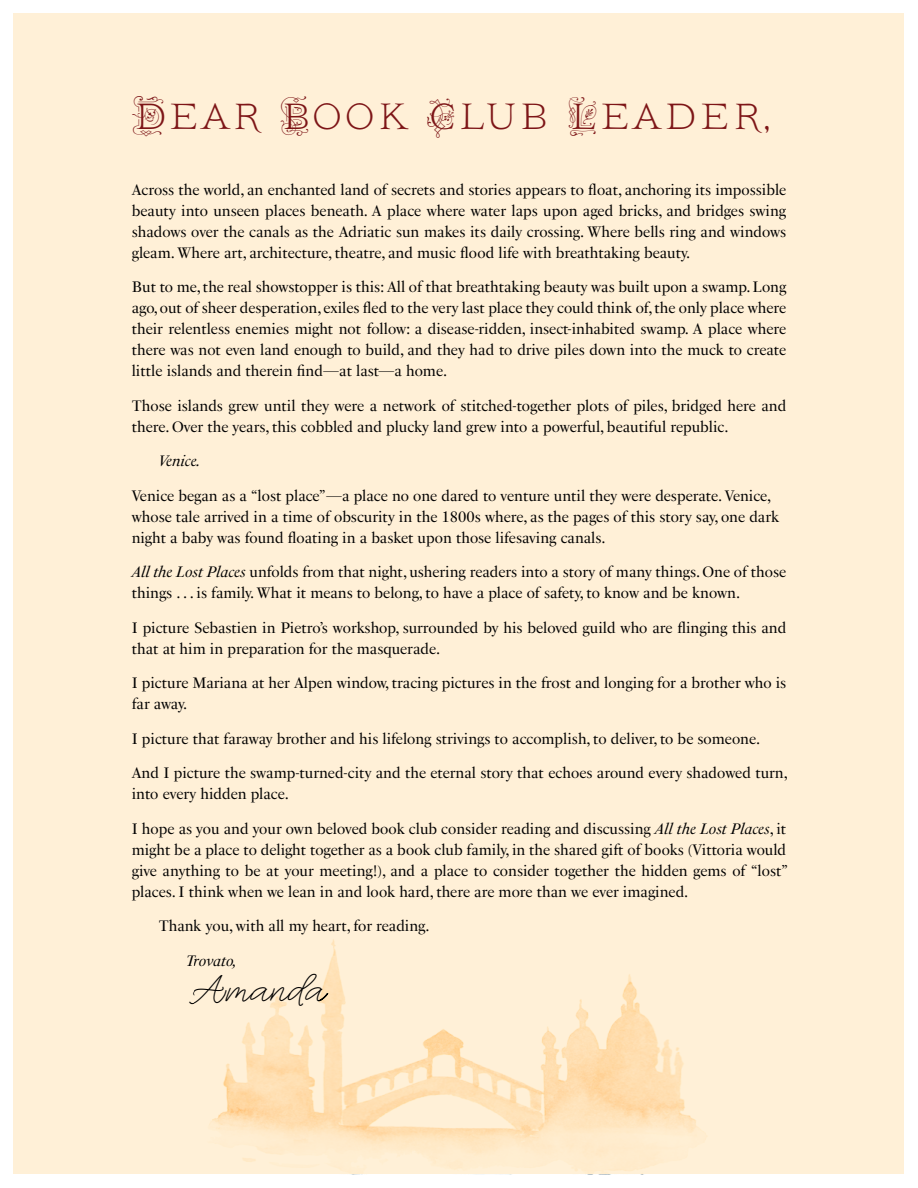
<style>
.page{position:relative;width:918px;height:1188px;background:#fff}
.page>*{position:absolute;margin:0;border:0;box-sizing:border-box;transform-origin:0 0}
.t1{font:45px "Ohwonder";color:#000}
.t2{font:39px "Ivory Headline";color:#7d1517}
.t3{font:15px/21px "PS Fournier Std";color:#000}
.t4{font:italic 15px "PS Fournier Std";color:#000}
.s1{font-style:italic}
</style>
<div class="page">
<div style="left:14px;top:14px;width:890px;height:1160px;background:#fff0d7"></div>
<img style="left:209px;top:939px;width:498px;height:235px">
<h2 class="t2" style="left:132px;top:95px;width:641px">Dear Book Club Leader,</h2>
<p class="t3" style="left:132px;top:179px;width:656px;text-align:justify">Across the world, an enchanted land of secrets and stories appears to float, anchoring its impossible beauty into unseen places beneath. A place where water laps upon aged bricks, and bridges swing shadows over the canals as the Adriatic sun makes its daily crossing. Where bells ring and windows gleam. Where art, architecture, theatre, and music flood life with breathtaking beauty.</p>
<p class="t3" style="left:132px;top:276px;width:656px;text-align:justify">But to me, the real showstopper is this: All of that breathtaking beauty was built upon a swamp. Long ago, out of sheer desperation, exiles fled to the very last place they could think of, the only place where their relentless enemies might not follow: a disease-ridden, insect-inhabited swamp. A place where there was not even land enough to build, and they had to drive piles down into the muck to create little islands and therein find—at last—a home.</p>
<p class="t3" style="left:132px;top:395px;width:656px">Those islands grew until they were a network of stitched-together plots of piles, bridged here and there. Over the years, this cobbled and plucky land grew into a powerful, beautiful republic.</p>
<p class="t4" style="left:159px;top:452px;width:44px">Venice.</p>
<p class="t3" style="left:132px;top:485px;width:649px">Venice began as a “lost place”—a place no one dared to venture until they were desperate. Venice, whose tale arrived in a time of obscurity in the 1800s where, as the pages of this story say, one dark night a baby was found floating in a basket upon those lifesaving canals.</p>
<p class="t3" style="left:132px;top:561px;width:656px"><span class="s1">All the Lost Places</span> unfolds from that night, ushering readers into a story of many things. One of those things . . . is family. What it means to belong, to have a place of safety, to know and be known.</p>
<p class="t3" style="left:132px;top:617px;width:656px">I picture Sebastien in Pietro’s workshop, surrounded by his beloved guild who are flinging this and that at him in preparation for the masquerade.</p>
<p class="t3" style="left:132px;top:672px;width:656px">I picture Mariana at her Alpen window, tracing pictures in the frost and longing for a brother who is far away.</p>
<p class="t3" style="left:132px;top:728px;width:630px">I picture that faraway brother and his lifelong strivings to accomplish, to deliver, to be someone.</p>
<p class="t3" style="left:132px;top:762px;width:658px">And I picture the swamp-turned-city and the eternal story that echoes around every shadowed turn, into every hidden place.</p>
<p class="t3" style="left:132px;top:818px;width:658px;text-align:justify">I hope as you and your own beloved book club consider reading and discussing <span class="s1">All the Lost Places</span>, it might be a place to delight together as a book club family, in the shared gift of books (Vittoria would give anything to be at your meeting!), and a place to consider together the hidden gems of “lost” places. I think when we lean in and look hard, there are more than we ever imagined.</p>
<p class="t3" style="left:159px;top:915px;width:272px">Thank you, with all my heart, for reading.</p>
<p class="t4" style="left:186px;top:952px;width:53px">Trovato,</p>
<h1 class="t1" style="left:186px;top:965px;width:139px">Amanda</h1>
</div>
